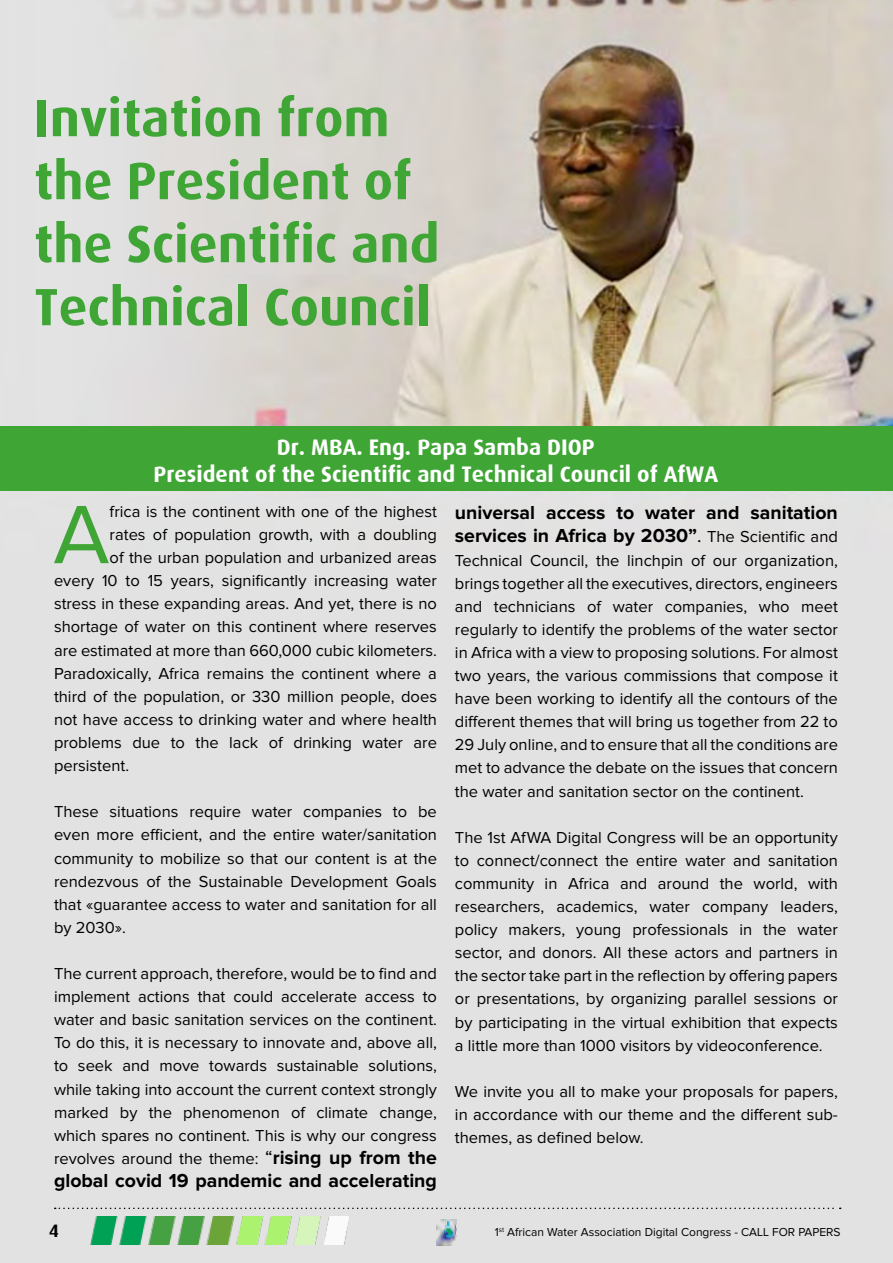
<style>
.page{position:relative;width:893px;height:1263px;background:#fff}
.page>*{position:absolute;margin:0;border:0;box-sizing:border-box;transform-origin:0 0}
.t1{font:85.8px "Proxima Nova";color:#3fa535}
.t2{font:700 52.5px/63px "Dax";color:#3fa535}
.t3{font:700 22.5px/27px "Dax";color:#fff;text-align:center}
.t4{font:700 19.5px/23.1px "Proxima Nova";color:#000}
.t5{font:700 18px "Dax";color:#000}
.t6{font:16.5px/23.1px "Proxima Nova";color:#000;text-align:justify}
.t7{font:12px "Proxima Nova";color:#000}
.t8{font:10.5px "Proxima Nova";color:#000}
.s1{font-size:19.5px}
.s2{font-weight:700;font-size:19.5px}
.s3{font-weight:400}
.s4{font-weight:400;font-size:16.5px}
</style>
<div class="page">
<img style="left:0;top:0;width:893px;height:1263px">
<div style="left:0;top:426px;width:893px;height:64px;background:#3fa535"></div>
<img style="left:89px;top:1217px;width:262px;height:27px">
<svg style="left:54px;top:1207px;width:787px;height:3px;background:#c6c6c6"></svg>
<h2 class="t2" style="left:34px;top:87px;width:407px">Invitation from the President of the Scientific and<br>Technical Council</h2>
<h3 class="t3" style="left:153px;top:434px;width:566px">Dr. MBA. Eng. Papa Samba DIOP<br>President of the Scientific and Technical Council of AfWA</h3>
<h1 class="t1" style="left:53px;top:495px;width:58px">A</h1>
<p class="t6" style="left:110px;top:501px;width:329px">frica is the continent with one of the highest</p>
<p class="t6" style="left:110px;top:524px;width:329px">rates of population growth, with a doubling</p>
<p class="t6" style="left:110px;top:547px;width:329px">of the urban population and urbanized areas</p>
<p class="t6" style="left:54px;top:570px;width:384px">every 10 to 15 years, significantly increasing water</p>
<p class="t6" style="left:54px;top:593px;width:384px">stress in these expanding areas. And yet, there is no</p>
<p class="t6" style="left:54px;top:616px;width:384px">shortage of water on this continent where reserves</p>
<p class="t6" style="left:54px;top:639px;width:384px">are estimated at more than 660,000 cubic kilometers.</p>
<p class="t6" style="left:54px;top:662px;width:384px">Paradoxically, Africa remains the continent where a</p>
<p class="t6" style="left:54px;top:685px;width:384px">third of the population, or 330 million people, does</p>
<p class="t6" style="left:54px;top:708px;width:384px">not have access to drinking water and where health</p>
<p class="t6" style="left:54px;top:732px;width:384px">problems due to the lack of drinking water are</p>
<p class="t6" style="left:54px;top:755px;width:77px">persistent.</p>
<p class="t6" style="left:54px;top:801px;width:384px">These situations require water companies to be even more efficient, and the entire water/sanitation community to mobilize so that our content is at the rendezvous of the Sustainable Development Goals that «guarantee access to water and sanitation for all by 2030».</p>
<p class="t6" style="left:54px;top:963px;width:384px">The current approach, therefore, would be to find and implement actions that could accelerate access to water and basic sanitation services on the continent.<br>To do this, it is necessary to innovate and, above all, to seek and move towards sustainable solutions, while taking into account the current context strongly marked by the phenomenon of climate change, which spares no continent. This is why our congress revolves around the theme: <span class="s1">“</span><span class="s2">rising up from the</span></p>
<p class="t4" style="left:54px;top:1170px;width:384px">global covid 19 pandemic and accelerating</p>
<p class="t4" style="left:455px;top:502px;width:384px">universal access to water and sanitation services in Africa by 2030”<span class="s3">.</span> <span class="s4">The Scientific and</span></p>
<p class="t6" style="left:455px;top:549px;width:384px">Technical Council, the linchpin of our organization, brings together all the executives, directors, engineers and technicians of water companies, who meet regularly to identify the problems of the water sector in Africa with a view to proposing solutions. For almost two years, the various commissions that compose it have been working to identify all the contours of the different themes that will bring us together from 22 to 29 July online, and to ensure that all the conditions are met to advance the debate on the issues that concern the water and sanitation sector on the continent.</p>
<p class="t6" style="left:455px;top:826px;width:384px">The 1st AfWA Digital Congress will be an opportunity to connect/connect the entire water and sanitation community in Africa and around the world, with researchers, academics, water company leaders, policy makers, young professionals in the water sector, and donors. All these actors and partners in the sector take part in the reflection by offering papers or presentations, by organizing parallel sessions or by participating in the virtual exhibition that expects a little more than 1000 visitors by videoconference.</p>
<p class="t6" style="left:455px;top:1080px;width:384px">We invite you all to make your proposals for papers, in accordance with our theme and the different sub&shy;themes, as defined below.</p>
<p class="t5" style="left:49px;top:1220px;width:12px">4</p>
<p class="t7" style="left:495px;top:1227px;width:347px">1<sup>st</sup> African Water Association Digital Congress - CALL FOR PAPERS</p>
<p class="t8" style="left:485px;top:1227px;width:350px">1<sup>ST</sup> AFRICAN WATER ASSOCIATION DIGITAL CONGRESS - CALL FOR PAPER</p>
</div>
